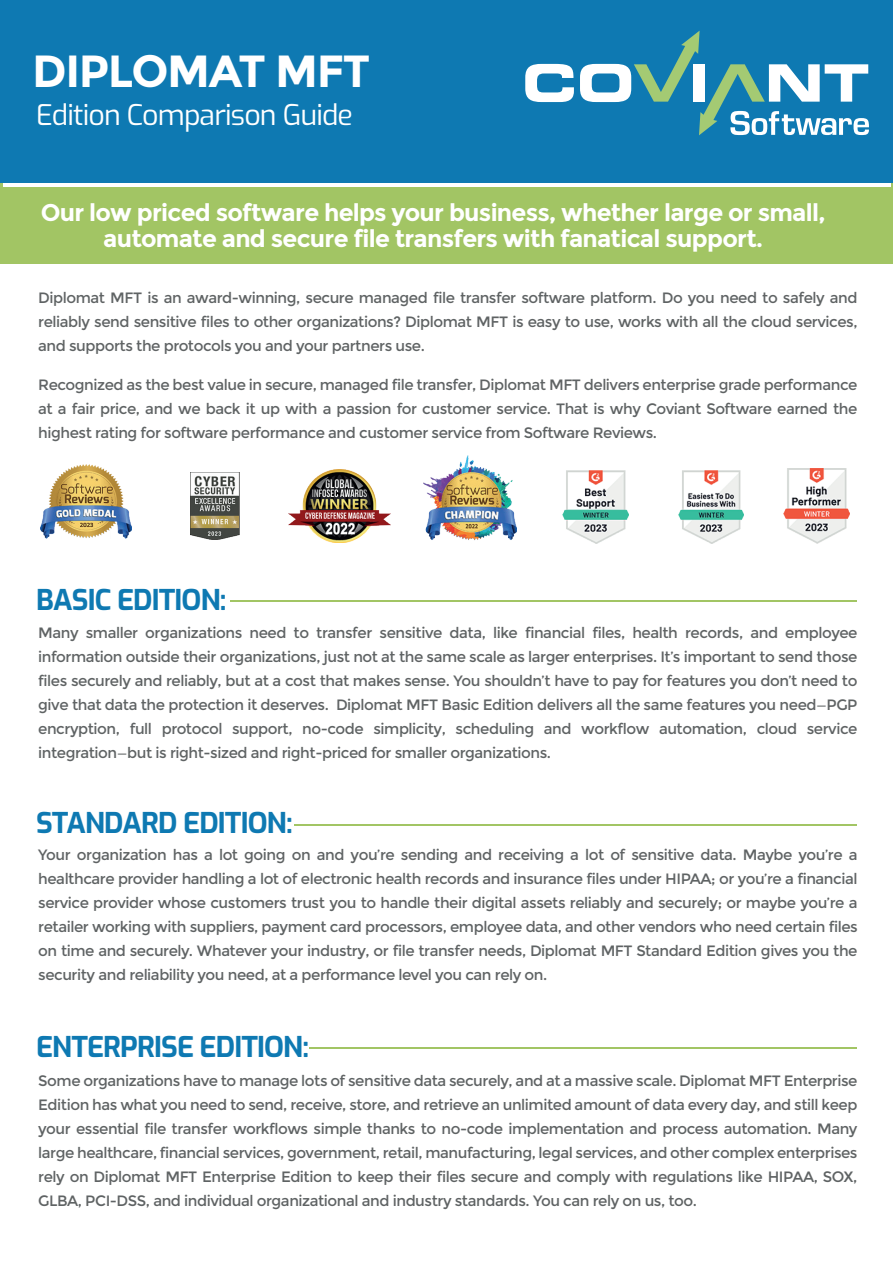
<style>
.page{position:relative;width:893px;height:1263px;background:#fff}
.page>*{position:absolute;margin:0;border:0;box-sizing:border-box;transform-origin:0 0}
.t1{font:700 45px "Montserrat";letter-spacing:-.03em;color:#fff}
.t2{font:28.5px "Exo";letter-spacing:-.03em;color:#0e79b2}
.t3{font:28.5px "Exo";letter-spacing:-.03em;color:#fff}
.t4{font:700 24px/25.5px "Montserrat";letter-spacing:-.03em;color:#fff;text-align:center}
.t5{font:15px/24px "Montserrat";letter-spacing:-.03em;color:#5f6364;text-align:justify}
</style>
<div class="page">
<div style="left:0;top:58px;width:893px;height:206px;background:#a2c564"></div>
<div style="left:4px;top:37px;width:887px;height:150px;background:linear-gradient(to right,#fff,#fff)"></div>
<div style="left:0;top:0;width:893px;height:182px;background:#0e79b2"></div>
<svg style="left:525px;top:64px;width:49px;height:38px"></svg>
<svg style="left:580px;top:31px;width:289px;height:104px"></svg>
<hr style="left:230px;top:600px;width:627px;height:2px;background:#a2c564">
<hr style="left:294px;top:824px;width:563px;height:2px;background:#a2c564">
<hr style="left:310px;top:1047px;width:547px;height:2px;background:#a2c564">
<img style="left:40px;top:464px;width:92px;height:75px">
<img style="left:424px;top:455px;width:93px;height:86px">
<img style="left:783px;top:469px;width:67px;height:74px">
<img style="left:679px;top:470px;width:64px;height:73px">
<img style="left:563px;top:470px;width:65px;height:73px">
<img style="left:288px;top:470px;width:102px;height:73px">
<img style="left:190px;top:472px;width:50px;height:67px">
<h1 class="t1" style="left:32px;top:44px;width:340px">DIPLOMAT MFT</h1>
<h2 class="t3" style="left:36px;top:94px;width:318px">Edition Comparison Guide</h2>
<h3 class="t4" style="left:41px;top:200px;width:786px">Our low priced software helps your business, whether large or small, automate and secure file transfers with fanatical support.</h3>
<p class="t5" style="left:38px;top:286px;width:821px">Diplomat MFT is an award-winning, secure managed file transfer software platform. Do you need to safely and reliably send sensitive files to other organizations? Diplomat MFT is easy to use, works with all the cloud services, and supports the protocols you and your partners use.</p>
<p class="t5" style="left:38px;top:373px;width:821px">Recognized as the best value in secure, managed file transfer, Diplomat MFT delivers enterprise grade performance at a fair price, and we back it up with a passion for customer service. That is why Coviant Software earned the highest rating for software performance and customer service from Software Reviews.</p>
<h2 class="t2" style="left:36px;top:579px;width:192px">BASIC EDITION:</h2>
<p class="t5" style="left:38px;top:621px;width:821px">Many smaller organizations need to transfer sensitive data, like financial files, health records, and employee information outside their organizations, just not at the same scale as larger enterprises. It’s important to send those files securely and reliably, but at a cost that makes sense. You shouldn’t have to pay for features you don’t need to give that data the protection it deserves. Diplomat MFT Basic Edition delivers all the same features you need—PGP encryption, full protocol support, no-code simplicity, scheduling and workflow automation, cloud service integration—but is right-sized and right-priced for smaller organizations.</p>
<h2 class="t2" style="left:36px;top:802px;width:258px">STANDARD EDITION:</h2>
<p class="t5" style="left:38px;top:843px;width:821px">Your organization has a lot going on and you’re sending and receiving a lot of sensitive data. Maybe you’re a healthcare provider handling a lot of electronic health records and insurance files under HIPAA; or you’re a financial service provider whose customers trust you to handle their digital assets reliably and securely; or maybe you’re a retailer working with suppliers, payment card processors, employee data, and other vendors who need certain files on time and securely. Whatever your industry, or file transfer needs, Diplomat MFT Standard Edition gives you the security and reliability you need, at a performance level you can rely on.</p>
<h2 class="t2" style="left:36px;top:1026px;width:275px">ENTERPRISE EDITION:</h2>
<p class="t5" style="left:38px;top:1069px;width:821px">Some organizations have to manage lots of sensitive data securely, and at a massive scale. Diplomat MFT Enterprise Edition has what you need to send, receive, store, and retrieve an unlimited amount of data every day, and still keep your essential file transfer workflows simple thanks to no-code implementation and process automation. Many large healthcare, financial services, government, retail, manufacturing, legal services, and other complex enterprises rely on Diplomat MFT Enterprise Edition to keep their files secure and comply with regulations like HIPAA, SOX, GLBA, PCI-DSS, and individual organizational and industry standards. You can rely on us, too.</p>
</div>
